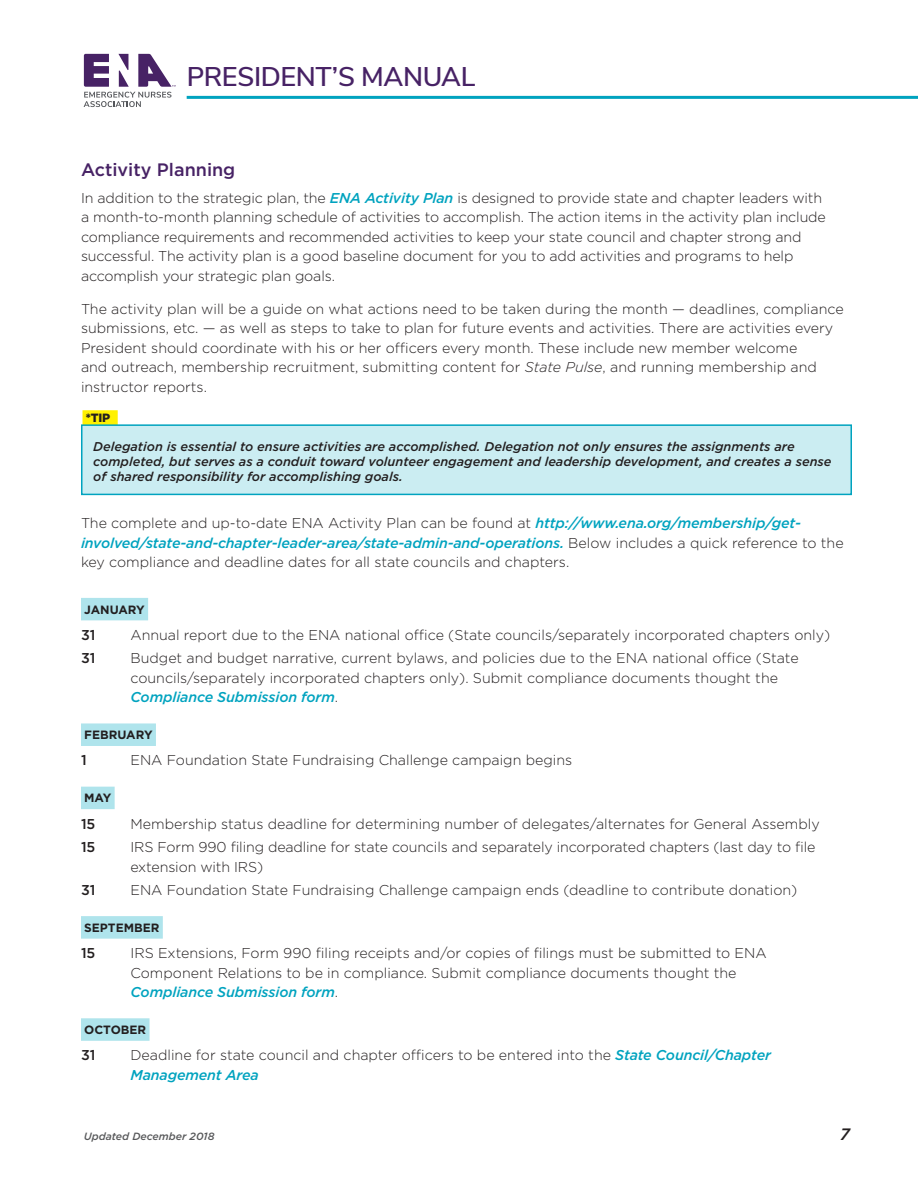
<style>
.page{position:relative;width:918px;height:1188px;background:#fff}
.page>*{position:absolute;margin:0;border:0;box-sizing:border-box;transform-origin:0 0}
.t1{font:600 27px "Nunito Sans";letter-spacing:-.015em;color:#472265}
.Subhead{font:500 18px "Gotham";color:#472265}
.t2{font:italic 500 16.5px "Gotham";color:#231f20}
.Body{font:300 14.25px/19.5px "Gotham";letter-spacing:-.01em;color:#231f20}
.Body_calendar_dates{font:300 14.25px/19.5px "Gotham";color:#231f20}
.Body_calendar_dates-2{font:500 14.25px "Gotham";color:#231f20}
.TIP_-_body{font:italic 500 12.75px/15px "Gotham";color:#231f20}
.Sub-subhead-calendar{font:700 12px "Gotham";color:#231f20}
.t3{font:900 12px "Gotham";color:#231f20}
.t4{font:italic 500 10.5px "Gotham";color:#57585a}
.s1{font-weight:500;font-style:italic;color:#00a3bf}
.s2{font-style:italic}
</style>
<div class="page">
<svg style="left:84px;top:54px;width:91px;height:53px"></svg>
<hr style="left:187px;top:96px;width:731px;height:3px;background:#00a3bf">
<div style="left:81px;top:598px;width:67px;height:22px;background:#afe4ec"></div>
<div style="left:81px;top:723px;width:75px;height:23px;background:#afe4ec"></div>
<div style="left:81px;top:787px;width:34px;height:22px;background:#afe4ec"></div>
<div style="left:81px;top:916px;width:82px;height:23px;background:#afe4ec"></div>
<div style="left:81px;top:1018px;width:69px;height:23px;background:#afe4ec"></div>
<div style="left:82px;top:425px;width:769px;height:69px;background:#cbedf2"></div>
<div style="left:82px;top:410px;width:36px;height:15px;background:#fff101"></div>
<div style="left:81px;top:424px;width:771px;height:71px;border:2px solid #00a3bf"></div>
<h1 class="t1" style="left:187px;top:57px;width:290px">PRESIDENT’S MANUAL</h1>
<p class="Subhead" style="left:81px;top:158px;width:156px">Activity Planning</p>
<p class="Body" style="left:81px;top:187px;width:746px">In addition to the strategic plan, the <span class="s1">ENA Activity Plan</span> is designed to provide state and chapter leaders with a month-to-month planning schedule of activities to accomplish. The action items in the activity plan include compliance requirements and recommended activities to keep your state council and chapter strong and successful. The activity plan is a good baseline document for you to add activities and programs to help accomplish your strategic plan goals.</p>
<p class="Body" style="left:81px;top:298px;width:764px">The activity plan will be a guide on what actions need to be taken during the month — deadlines, compliance submissions, etc. — as well as steps to take to plan for future events and activities. There are activities every President should coordinate with his or her officers every month. These include new member welcome<br>and outreach, membership recruitment, submitting content for <span class="s2">State Pulse</span>, and running membership and instructor reports.</p>
<p class="t3" style="left:86px;top:409px;width:26px">*TIP</p>
<p class="TIP_-_body" style="left:93px;top:438px;width:740px">Delegation is essential to ensure activities are accomplished. Delegation not only ensures the assignments are completed, but serves as a conduit toward volunteer engagement and leadership development, and creates a sense of shared responsibility for accomplishing goals.</p>
<p class="Body" style="left:81px;top:513px;width:764px">The complete and up-to-date ENA Activity Plan can be found at <span class="s1">http://www.ena.org/membership/get&shy;involved/state-and-chapter-leader-area/state-admin-and-operations.</span> Below includes a quick reference to the key compliance and deadline dates for all state councils and chapters.</p>
<p class="Sub-subhead-calendar" style="left:84px;top:601px;width:62px">JANUARY</p>
<p class="Body_calendar_dates-2" style="left:81px;top:626px;width:16px">31</p>
<p class="Body_calendar_dates" style="left:130px;top:625px;width:701px">Annual report due to the ENA national office (State councils/separately incorporated chapters only)</p>
<p class="Body_calendar_dates-2" style="left:81px;top:649px;width:16px">31</p>
<p class="Body_calendar_dates" style="left:130px;top:648px;width:670px">Budget and budget narrative, current bylaws, and policies due to the ENA national office (State councils/separately incorporated chapters only). Submit compliance documents thought the<br><span class="s1">Compliance Submission form</span>.</p>
<p class="Sub-subhead-calendar" style="left:84px;top:727px;width:70px">FEBRUARY</p>
<p class="Body_calendar_dates-2" style="left:81px;top:751px;width:7px">1</p>
<p class="Body_calendar_dates" style="left:130px;top:750px;width:443px">ENA Foundation State Fundraising Challenge campaign begins</p>
<p class="Sub-subhead-calendar" style="left:84px;top:790px;width:29px">MAY</p>
<p class="Body_calendar_dates-2" style="left:81px;top:814px;width:16px">15</p>
<p class="Body_calendar_dates" style="left:130px;top:813px;width:691px">Membership status deadline for determining number of delegates/alternates for General Assembly</p>
<p class="Body_calendar_dates-2" style="left:81px;top:838px;width:16px">15</p>
<p class="Body_calendar_dates" style="left:130px;top:837px;width:687px">IRS Form 990 filing deadline for state councils and separately incorporated chapters (last day to file extension with IRS)</p>
<p class="Body_calendar_dates-2" style="left:81px;top:881px;width:16px">31</p>
<p class="Body_calendar_dates" style="left:130px;top:880px;width:668px">ENA Foundation State Fundraising Challenge campaign ends (deadline to contribute donation)</p>
<p class="Sub-subhead-calendar" style="left:84px;top:920px;width:77px">SEPTEMBER</p>
<p class="Body_calendar_dates-2" style="left:81px;top:944px;width:16px">15</p>
<p class="Body_calendar_dates" style="left:130px;top:943px;width:638px">IRS Extensions, Form 990 filing receipts and/or copies of filings must be submitted to ENA<br>Component Relations to be in compliance. Submit compliance documents thought the<br><span class="s1">Compliance Submission form</span>.</p>
<p class="Sub-subhead-calendar" style="left:84px;top:1022px;width:64px">OCTOBER</p>
<p class="Body_calendar_dates-2" style="left:81px;top:1046px;width:16px">31</p>
<p class="Body_calendar_dates" style="left:130px;top:1045px;width:642px">Deadline for state council and chapter officers to be entered into the <span class="s1">State Council/Chapter<br>Management Area</span></p>
<p class="t4" style="left:84px;top:1130px;width:132px">Updated December 2018</p>
<p class="t2" style="left:840px;top:1124px;width:11px">7</p>
</div>
